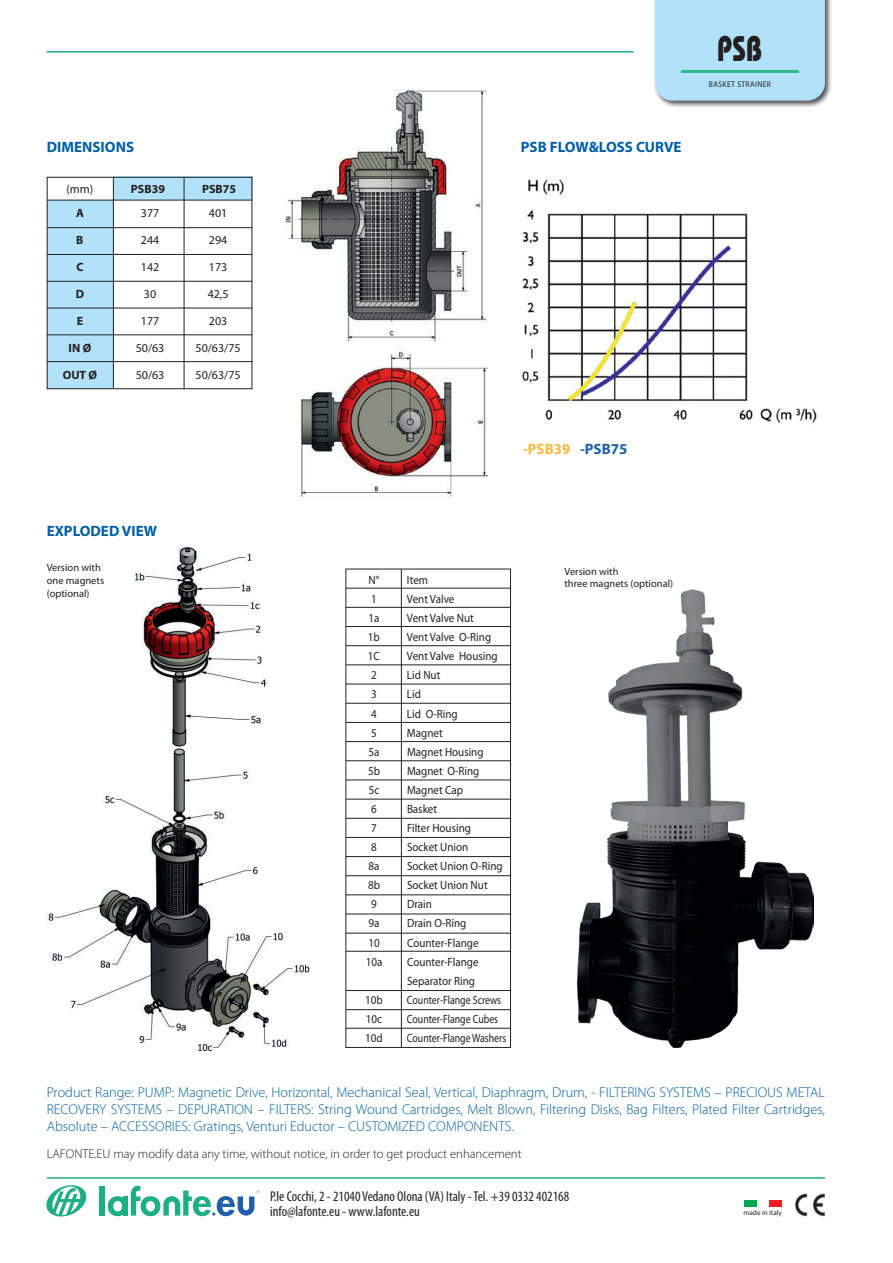
<style>
.page{position:relative;width:893px;height:1263px;background:#fff}
.page>*{position:absolute;margin:0;border:0;box-sizing:border-box;transform-origin:0 0}
.t1{font:700 35.55px "Bauhaus";color:#231f20;scale:.76 1}
.t2{font:700 15px "Myriad Pro";color:#015fa4}
.t3{font:700 15px "Myriad Pro";color:#fcb93f}
.t4{font:300 14.25px/17.1px "Myriad Pro";color:#015fa4;text-align:justify}
.t5{font:condensed 14.25px/14.9px "Myriad Pro";color:#231f20}
.t6{font:300 12.75px "Myriad Pro";color:#231f20}
.t7{font:12px/19px "Myriad Pro";color:#231f20;scale:.92 1}
.t8{font:12px "Myriad Pro";color:#231f20;scale:.82 1}
.t9{font:12px "Myriad Pro";color:#231f20}
.t10{font:700 12px "Myriad Pro";color:#231f20}
.t11{font:10.5px/12.6px "Myriad Pro";color:#231f20}
.t12{font:8.25px "Myriad Pro";letter-spacing:.05em;color:#231f20;scale:.92 1}
.t13{font:7.2px "Myriad Pro";color:#231f20}
.s1{color:#2060a9}
</style>
<div class="page">
<div style="left:653px;top:0;width:179px;height:108px;background:#231f20;opacity:.75"></div>
<div style="left:655px;top:0;width:170px;height:101px;background:#b1e2f9"></div>
<hr style="left:681px;top:70px;width:118px;height:3px;background:#2fba8c">
<div style="left:113px;top:176px;width:139px;height:24px;background:#b1e2f9"></div>
<div style="left:47px;top:200px;width:67px;height:189px;background:#b1e2f9"></div>
<hr style="left:47px;top:1177px;width:778px;height:2px;background:#1dae84">
<hr style="left:47px;top:51px;width:587px;height:2px;background:#1dae84">
<svg style="left:46px;top:1185px;width:41px;height:32px"></svg>
<div style="left:99px;top:1186px;width:6px;height:29px;background:#1dae84"></div>
<svg style="left:108px;top:1186px;width:152px;height:30px"></svg>
<img style="left:795px;top:1193px;width:30px;height:23px">
<div style="left:744px;top:1200px;width:12px;height:7px;background:#00a54f"></div>
<div style="left:769px;top:1200px;width:13px;height:7px;background:#ee1d23"></div>
<div style="left:345px;top:569px;width:166px;height:479px;border:1px solid #231f20"></div>
<hr style="left:346px;top:588px;width:165px;height:1px;background:#231f20">
<hr style="left:346px;top:607px;width:165px;height:1px;background:#231f20">
<hr style="left:346px;top:626px;width:165px;height:1px;background:#231f20">
<hr style="left:346px;top:645px;width:165px;height:1px;background:#231f20">
<hr style="left:346px;top:664px;width:165px;height:1px;background:#231f20">
<hr style="left:346px;top:684px;width:165px;height:1px;background:#231f20">
<hr style="left:346px;top:703px;width:165px;height:1px;background:#231f20">
<hr style="left:346px;top:722px;width:165px;height:1px;background:#231f20">
<hr style="left:346px;top:741px;width:165px;height:1px;background:#231f20">
<hr style="left:346px;top:760px;width:165px;height:1px;background:#231f20">
<hr style="left:346px;top:779px;width:165px;height:1px;background:#231f20">
<hr style="left:346px;top:799px;width:165px;height:1px;background:#231f20">
<hr style="left:346px;top:818px;width:165px;height:1px;background:#231f20">
<hr style="left:346px;top:837px;width:165px;height:1px;background:#231f20">
<hr style="left:346px;top:856px;width:165px;height:1px;background:#231f20">
<hr style="left:346px;top:875px;width:165px;height:1px;background:#231f20">
<hr style="left:346px;top:894px;width:165px;height:1px;background:#231f20">
<hr style="left:346px;top:914px;width:165px;height:1px;background:#231f20">
<hr style="left:346px;top:933px;width:165px;height:1px;background:#231f20">
<hr style="left:346px;top:951px;width:165px;height:1px;background:#231f20">
<hr style="left:346px;top:990px;width:165px;height:1px;background:#231f20">
<hr style="left:346px;top:1009px;width:165px;height:1px;background:#231f20">
<hr style="left:401px;top:569px;width:1px;height:478px;background:#231f20">
<img style="left:522px;top:179px;width:295px;height:244px">
<img style="left:577px;top:590px;width:236px;height:458px">
<img style="left:47px;top:546px;width:263px;height:506px">
<img style="left:285px;top:89px;width:202px;height:409px">
<hr style="left:47px;top:200px;width:205px;height:1px;background:#231f20">
<hr style="left:47px;top:227px;width:205px;height:1px;background:#231f20">
<hr style="left:47px;top:254px;width:205px;height:1px;background:#231f20">
<hr style="left:47px;top:281px;width:205px;height:1px;background:#231f20">
<hr style="left:47px;top:308px;width:205px;height:1px;background:#231f20">
<hr style="left:47px;top:334px;width:205px;height:1px;background:#231f20">
<hr style="left:47px;top:361px;width:205px;height:1px;background:#231f20">
<hr style="left:113px;top:177px;width:1px;height:211px;background:#231f20">
<hr style="left:184px;top:177px;width:1px;height:212px;background:#231f20">
<div style="left:47px;top:177px;width:205px;height:212px;border:1px solid #231f20"></div>
<hr style="left:346px;top:1028px;width:165px;height:1px;background:#231f20">
<h1 class="t1" style="left:717px;top:26px;width:61px">PSB</h1>
<p class="t2" style="left:47px;top:138px;width:89px">DIMENSIONS</p>
<p class="t9" style="left:67px;top:182px;width:28px">(mm)</p>
<p class="t10" style="left:131px;top:182px;width:36px">PSB39</p>
<p class="t10" style="left:202px;top:182px;width:36px">PSB75</p>
<p class="t10" style="left:76px;top:207px;width:9px">A</p>
<p class="t10" style="left:76px;top:234px;width:9px">B</p>
<p class="t10" style="left:76px;top:261px;width:9px">C</p>
<p class="t10" style="left:76px;top:288px;width:10px">D</p>
<p class="t10" style="left:77px;top:315px;width:8px">E</p>
<p class="t10" style="left:69px;top:342px;width:24px">IN Ø</p>
<p class="t10" style="left:63px;top:369px;width:36px">OUT Ø</p>
<p class="t9" style="left:141px;top:207px;width:20px">377</p>
<p class="t9" style="left:141px;top:234px;width:20px">244</p>
<p class="t9" style="left:141px;top:261px;width:20px">142</p>
<p class="t9" style="left:144px;top:288px;width:14px">30</p>
<p class="t9" style="left:141px;top:315px;width:20px">177</p>
<p class="t9" style="left:136px;top:342px;width:30px">50/63</p>
<p class="t9" style="left:136px;top:369px;width:30px">50/63</p>
<p class="t9" style="left:209px;top:207px;width:20px">401</p>
<p class="t9" style="left:209px;top:234px;width:20px">294</p>
<p class="t9" style="left:209px;top:261px;width:20px">173</p>
<p class="t9" style="left:208px;top:288px;width:22px">42,5</p>
<p class="t9" style="left:209px;top:315px;width:20px">203</p>
<p class="t9" style="left:196px;top:342px;width:47px">50/63/75</p>
<p class="t9" style="left:196px;top:369px;width:47px">50/63/75</p>
<p class="t2" style="left:47px;top:522px;width:112px">EXPLODED VIEW</p>
<p class="t11" style="left:47px;top:562px;width:59px">Version with one magnets (optional)</p>
<p class="t2" style="left:521px;top:139px;width:162px">PSB FLOW&amp;LOSS CURVE</p>
<p class="t12" style="left:709px;top:80px;width:69px">BASKET STRAINER</p>
<p class="t3" style="left:523px;top:440px;width:106px">-PSB39 <span class="s1">-PSB75</span></p>
<p class="t7" style="left:369px;top:571px;width:13px">N°</p>
<p class="t7" style="left:407px;top:571px;width:24px">Item</p>
<p class="t7" style="left:371px;top:590px;width:8px">1</p>
<p class="t7" style="left:407px;top:590px;width:53px">Vent Valve</p>
<p class="t7" style="left:368px;top:609px;width:13px">1a</p>
<p class="t7" style="left:407px;top:609px;width:74px">Vent Valve Nut</p>
<p class="t7" style="left:368px;top:628px;width:14px">1b</p>
<p class="t7" style="left:407px;top:628px;width:93px">Vent Valve O-Ring</p>
<p class="t7" style="left:368px;top:647px;width:15px">1C</p>
<p class="t7" style="left:407px;top:647px;width:100px">Vent Valve Housing</p>
<p class="t7" style="left:371px;top:666px;width:8px">2</p>
<p class="t7" style="left:407px;top:666px;width:38px">Lid Nut</p>
<p class="t7" style="left:371px;top:685px;width:8px">3</p>
<p class="t7" style="left:407px;top:685px;width:17px">Lid</p>
<p class="t7" style="left:371px;top:704px;width:8px">4</p>
<p class="t7" style="left:407px;top:704px;width:57px">Lid O-Ring</p>
<p class="t7" style="left:371px;top:723px;width:8px">5</p>
<p class="t7" style="left:407px;top:723px;width:40px">Magnet</p>
<p class="t7" style="left:368px;top:742px;width:13px">5a</p>
<p class="t7" style="left:407px;top:742px;width:85px">Magnet Housing</p>
<p class="t7" style="left:368px;top:761px;width:14px">5b</p>
<p class="t7" style="left:407px;top:761px;width:80px">Magnet O-Ring</p>
<p class="t7" style="left:369px;top:780px;width:13px">5c</p>
<p class="t7" style="left:407px;top:780px;width:62px">Magnet Cap</p>
<p class="t7" style="left:371px;top:800px;width:8px">6</p>
<p class="t7" style="left:407px;top:800px;width:34px">Basket</p>
<p class="t7" style="left:371px;top:819px;width:8px">7</p>
<p class="t7" style="left:407px;top:819px;width:71px">Filter Housing</p>
<p class="t7" style="left:371px;top:838px;width:8px">8</p>
<p class="t7" style="left:407px;top:838px;width:68px">Socket Union</p>
<p class="t7" style="left:369px;top:857px;width:13px">8a</p>
<p class="t7" style="left:407px;top:857px;width:106px">Socket Union O-Ring</p>
<p class="t7" style="left:368px;top:876px;width:14px">8b</p>
<p class="t7" style="left:407px;top:876px;width:89px">Socket Union Nut</p>
<p class="t7" style="left:371px;top:895px;width:8px">9</p>
<p class="t7" style="left:407px;top:895px;width:29px">Drain</p>
<p class="t7" style="left:369px;top:914px;width:13px">9a</p>
<p class="t7" style="left:407px;top:914px;width:66px">Drain O-Ring</p>
<p class="t7" style="left:368px;top:933px;width:14px">10</p>
<p class="t7" style="left:407px;top:933px;width:79px">Counter-Flange</p>
<p class="t7" style="left:366px;top:952px;width:20px">10a</p>
<p class="t7" style="left:407px;top:952px;width:79px">Counter-Flange<br>Separator Ring</p>
<p class="t7" style="left:365px;top:990px;width:21px">10b</p>
<p class="t8" style="left:407px;top:993px;width:116px">Counter-Flange Screws</p>
<p class="t7" style="left:366px;top:1009px;width:19px">10c</p>
<p class="t8" style="left:407px;top:1012px;width:113px">Counter-Flange Cubes</p>
<p class="t7" style="left:365px;top:1028px;width:21px">10d</p>
<p class="t8" style="left:407px;top:1031px;width:123px">Counter-Flange Washers</p>
<p class="t11" style="left:564px;top:565px;width:110px">Version with<br>three magnets (optional)</p>
<p class="t4" style="left:47px;top:1084px;width:780px">Product Range: PUMP: Magnetic Drive, Horizontal, Mechanical Seal, Vertical, Diaphragm, Drum, - FILTERING SYSTEMS – PRECIOUS METAL RECOVERY SYSTEMS – DEPURATION – FILTERS: String Wound Cartridges, Melt Blown, Filtering Disks, Bag Filters, Plated Filter Cartridges, Absolute – ACCESSORIES: Gratings, Venturi Eductor – CUSTOMIZED COMPONENTS.</p>
<p class="t6" style="left:47px;top:1146px;width:476px">LAFONTE.EU may modify data any time, without notice, in order to get product enhancement</p>
<p class="t5" style="left:270px;top:1189px;width:301px">P.le Cocchi, 2 - 21040 Vedano Olona (VA) Italy - Tel. +39 0332 402168 info@lafonte.eu - www.lafonte.eu</p>
<p class="t13" style="left:743px;top:1208px;width:40px">made in italy</p>
</div>
